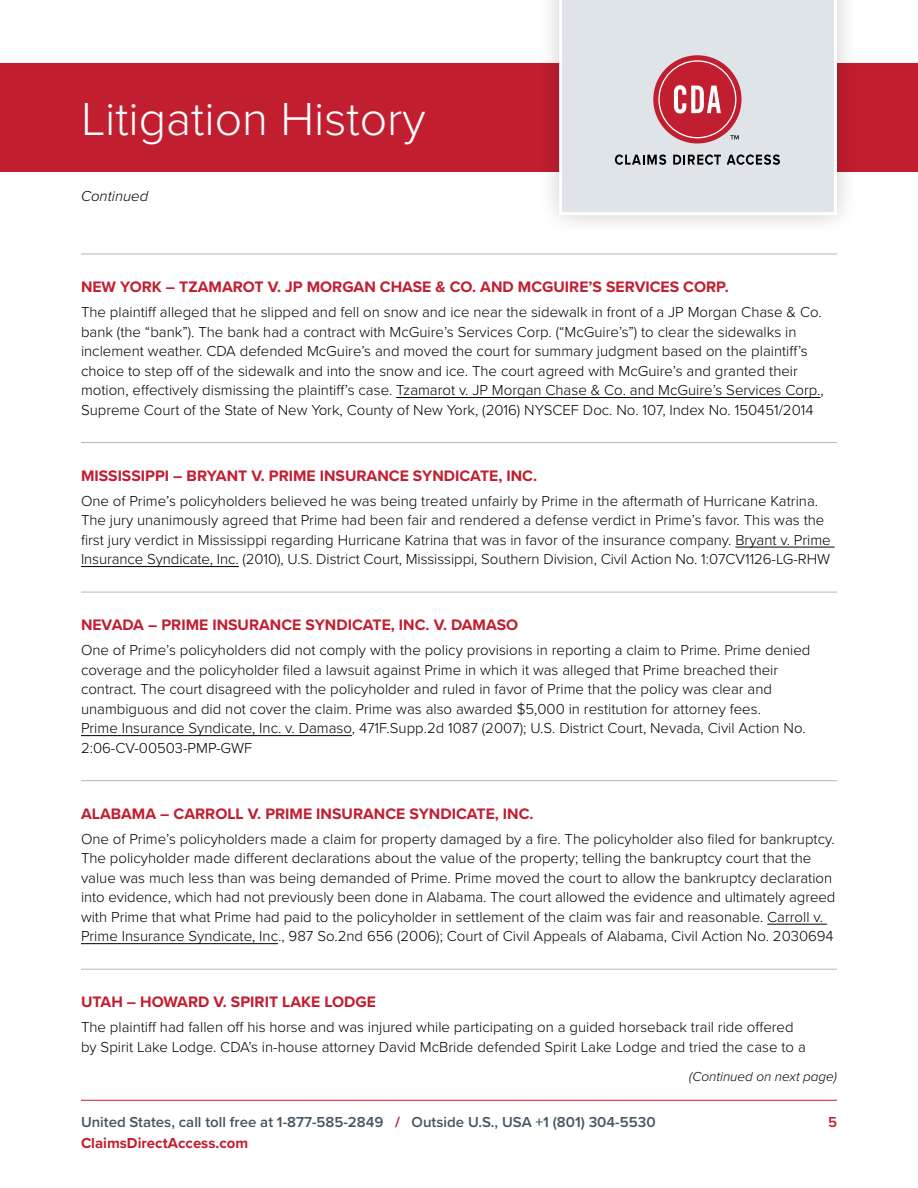
<style>
.page{position:relative;width:918px;height:1188px;background:#fff}
.page>*{position:absolute;margin:0;border:0;box-sizing:border-box;transform-origin:0 0}
.t1{font:300 48px "Proxima Nova";color:#fff}
.t2{font:700 15.75px "Proxima Nova";color:#c11e30}
.t3{font:300 15px/19.5px "Proxima Nova";color:#000}
.t4{font:600 15px "Proxima Nova";color:#455560}
.t5{font:700 15px "Proxima Nova";color:#c11e30}
.t6{font:italic 300 15px "Proxima Nova";color:#000}
.t7{font:600 15px "Proxima Nova";color:#c11e30}
.t8{font:italic 300 13.5px "Proxima Nova";color:#000}
.s1{font-weight:700;color:#c11e30}
</style>
<div class="page">
<hr style="left:81px;top:1100px;width:756px;height:1px;background:#c11e30">
<div style="left:0;top:64px;width:918px;height:108px;background:#c11e30"></div>
<div style="left:536px;top:0;width:324px;height:238px;background:#000;opacity:.2"></div>
<div style="left:559px;top:0;width:278px;height:215px;background:#dfe4e9"></div>
<div style="left:653px;top:55px;width:89px;height:88px;background:#c11e30;border-radius:50%"></div>
<svg style="left:615px;top:154px;width:51px;height:11px"></svg>
<svg style="left:673px;top:154px;width:48px;height:11px"></svg>
<svg style="left:727px;top:154px;width:53px;height:11px"></svg>
<svg style="left:658px;top:60px;width:81px;height:79px"></svg>
<hr style="left:81px;top:254px;width:756px;height:1px;background:#bbb5b4">
<hr style="left:396px;top:397px;width:425px;height:1px;background:#000">
<hr style="left:81px;top:442px;width:756px;height:1px;background:#bbb5b4">
<hr style="left:735px;top:547px;width:100px;height:1px;background:#000">
<hr style="left:81px;top:566px;width:158px;height:1px;background:#000">
<hr style="left:81px;top:592px;width:756px;height:1px;background:#bbb5b4">
<hr style="left:81px;top:735px;width:271px;height:1px;background:#000">
<hr style="left:81px;top:780px;width:756px;height:1px;background:#bbb5b4">
<hr style="left:767px;top:924px;width:60px;height:1px;background:#000">
<hr style="left:81px;top:943px;width:197px;height:1px;background:#000">
<hr style="left:81px;top:969px;width:756px;height:1px;background:#bbb5b4">
<h1 class="t1" style="left:81px;top:83px;width:346px">Litigation History</h1>
<p class="t6" style="left:81px;top:185px;width:69px">Continued</p>
<p class="t2" style="left:81px;top:275px;width:649px">NEW YORK – TZAMAROT V. JP MORGAN CHASE &amp; CO. AND MCGUIRE’S SERVICES CORP.</p>
<p class="t3" style="left:81px;top:301px;width:744px">The plaintiff alleged that he slipped and fell on snow and ice near the sidewalk in front of a JP Morgan Chase &amp; Co. bank (the “bank”). The bank had a contract with McGuire’s Services Corp. (“McGuire’s”) to clear the sidewalks in inclement weather. CDA defended McGuire’s and moved the court for summary judgment based on the plaintiff’s choice to step off of the sidewalk and into the snow and ice. The court agreed with McGuire’s and granted their motion, effectively dismissing the plaintiff’s case. Tzamarot v. JP Morgan Chase &amp; Co. and McGuire’s Services Corp., Supreme Court of the State of New York, County of New York, (2016) NYSCEF Doc. No. 107, Index No. 150451/2014</p>
<p class="t2" style="left:81px;top:464px;width:458px">MISSISSIPPI – BRYANT V. PRIME INSURANCE SYNDICATE, INC.</p>
<p class="t3" style="left:81px;top:490px;width:751px">One of Prime’s policyholders believed he was being treated unfairly by Prime in the aftermath of Hurricane Katrina.<br>The jury unanimously agreed that Prime had been fair and rendered a defense verdict in Prime’s favor. This was the first jury verdict in Mississippi regarding Hurricane Katrina that was in favor of the insurance company. Bryant v. Prime Insurance Syndicate, Inc. (2010), U.S. District Court, Mississippi, Southern Division, Civil Action No. 1:07CV1126-LG-RHW</p>
<p class="t2" style="left:81px;top:613px;width:439px">NEVADA – PRIME INSURANCE SYNDICATE, INC. V. DAMASO</p>
<p class="t3" style="left:81px;top:640px;width:731px">One of Prime’s policyholders did not comply with the policy provisions in reporting a claim to Prime. Prime denied coverage and the policyholder filed a lawsuit against Prime in which it was alleged that Prime breached their contract. The court disagreed with the policyholder and ruled in favor of Prime that the policy was clear and unambiguous and did not cover the claim. Prime was also awarded $5,000 in restitution for attorney fees.<br>Prime Insurance Syndicate, Inc. v. Damaso, 471F.Supp.2d 1087 (2007); U.S. District Court, Nevada, Civil Action No.<br>2:06-CV-00503-PMP-GWF</p>
<p class="t2" style="left:81px;top:802px;width:454px">ALABAMA – CARROLL V. PRIME INSURANCE SYNDICATE, INC.</p>
<p class="t3" style="left:81px;top:828px;width:756px">One of Prime’s policyholders made a claim for property damaged by a fire. The policyholder also filed for bankruptcy.<br>The policyholder made different declarations about the value of the property; telling the bankruptcy court that the value was much less than was being demanded of Prime. Prime moved the court to allow the bankruptcy declaration into evidence, which had not previously been done in Alabama. The court allowed the evidence and ultimately agreed with Prime that what Prime had paid to the policyholder in settlement of the claim was fair and reasonable. Carroll v.<br>Prime Insurance Syndicate, Inc., 987 So.2nd 656 (2006); Court of Civil Appeals of Alabama, Civil Action No. 2030694</p>
<p class="t2" style="left:81px;top:990px;width:297px">UTAH – HOWARD V. SPIRIT LAKE LODGE</p>
<p class="t3" style="left:81px;top:1017px;width:726px">The plaintiff had fallen off his horse and was injured while participating on a guided horseback trail ride offered by Spirit Lake Lodge. CDA’s in-house attorney David McBride defended Spirit Lake Lodge and tried the case to a</p>
<p class="t8" style="left:689px;top:1067px;width:149px">(Continued on next page)</p>
<p class="t4" style="left:81px;top:1111px;width:576px">United States, call toll free at 1-877-585-2849 <span class="s1">/</span> Outside U.S., USA +1 (801) 304-5530</p>
<p class="t5" style="left:81px;top:1132px;width:169px">ClaimsDirectAccess.com</p>
<p class="t7" style="left:828px;top:1111px;width:10px">5</p>
</div>
